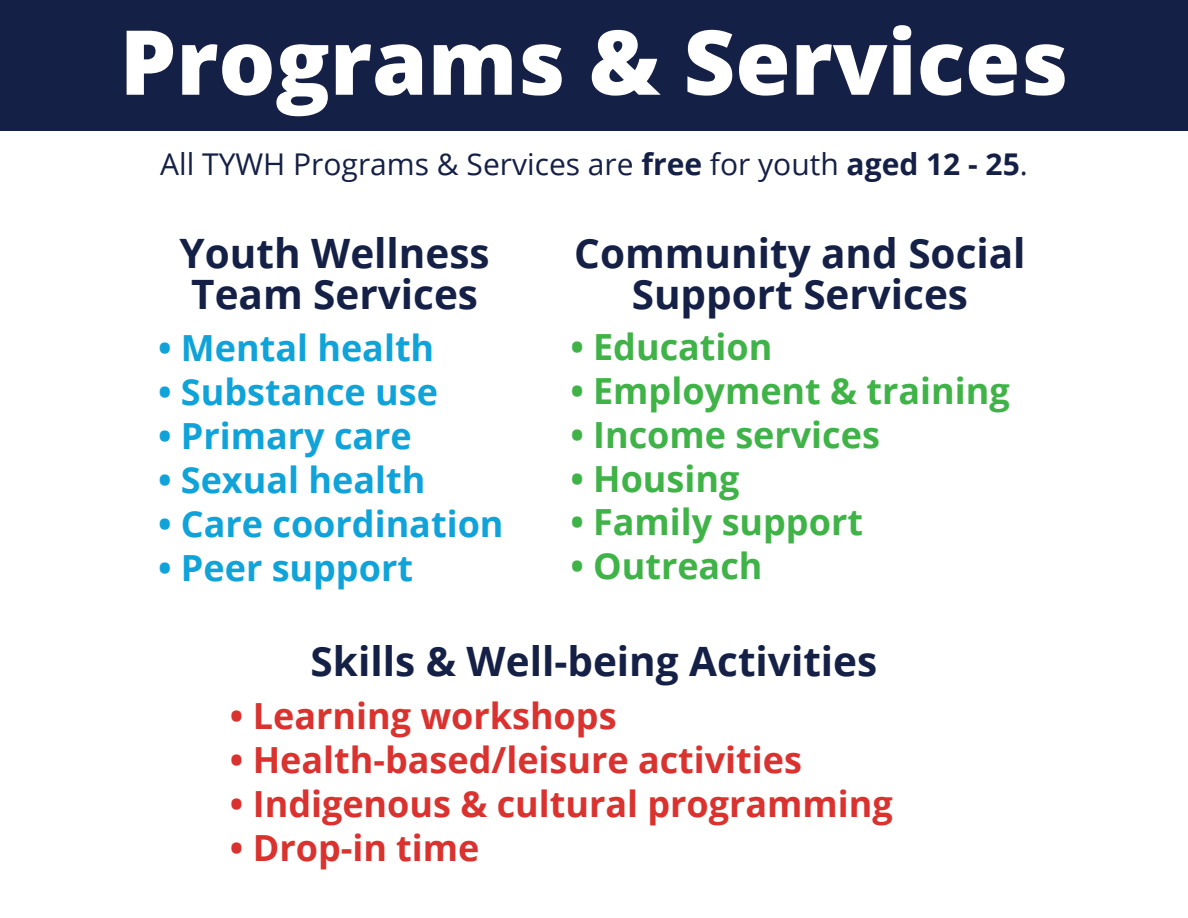
<style>
.page{position:relative;width:1188px;height:918px;background:#fff}
.page>*{position:absolute;margin:0;border:0;box-sizing:border-box;transform-origin:0 0}
.t1{font:800 89.7px "Open Sans";color:#fff}
.t2{font:700 40.5px/40.5px "Open Sans";color:#152046}
.t3{font:700 36px "Open Sans";color:#d9322f}
.t4{font:700 36px "Open Sans";color:#0fa3d9}
.t5{font:700 36px "Open Sans";color:#3fb347}
.t6{font:30px "Open Sans";color:#152046}
.s1{font-weight:700}
</style>
<div class="page">
<div style="left:0;top:0;width:1188px;height:130px;background:#152046"></div>
<h1 class="t1" style="left:120px;top:-1px;width:950px">Programs &amp; Services</h1>
<p class="t6" style="left:160px;top:143px;width:869px">All TYWH Programs &amp; Services are <span class="s1">free</span> for youth <span class="s1">aged 12 - 25</span>.</p>
<p class="t2" style="left:180px;top:232px;width:312px">Youth Wellness<br>Team Services</p>
<p class="t4" style="left:158px;top:323px;width:278px">• Mental health</p>
<p class="t4" style="left:158px;top:367px;width:281px">• Substance use</p>
<p class="t4" style="left:158px;top:411px;width:255px">• Primary care</p>
<p class="t4" style="left:158px;top:455px;width:269px">• Sexual health</p>
<p class="t4" style="left:158px;top:498px;width:347px">• Care coordination</p>
<p class="t4" style="left:158px;top:542px;width:256px">• Peer support</p>
<p class="t2" style="left:574px;top:232px;width:453px;text-align:center">Community and Social<br>Support Services</p>
<p class="t5" style="left:570px;top:321px;width:204px">• Education</p>
<p class="t5" style="left:570px;top:365px;width:441px">• Employment &amp; training</p>
<p class="t5" style="left:570px;top:409px;width:311px">• Income services</p>
<p class="t5" style="left:570px;top:453px;width:171px">• Housing</p>
<p class="t5" style="left:570px;top:497px;width:294px">• Family support</p>
<p class="t5" style="left:570px;top:541px;width:194px">• Outreach</p>
<p class="t2" style="left:311px;top:640px;width:568px">Skills &amp; Well-being Activities</p>
<p class="t3" style="left:230px;top:691px;width:388px">• Learning workshops</p>
<p class="t3" style="left:230px;top:734px;width:574px">• Health-based/leisure activities</p>
<p class="t3" style="left:230px;top:778px;width:664px">• Indigenous &amp; cultural programming</p>
<p class="t3" style="left:230px;top:822px;width:251px">• Drop-in time</p>
</div>
